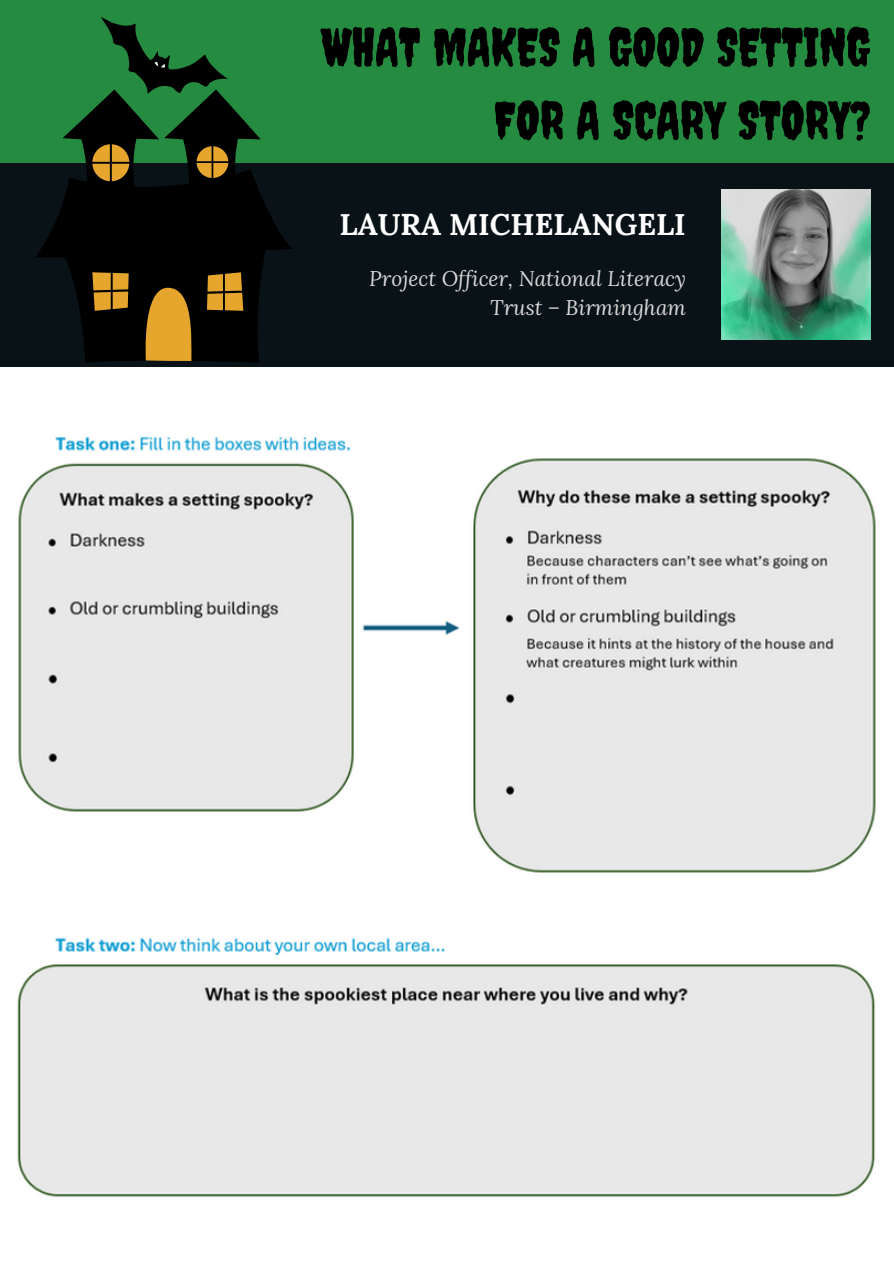
<style>
.page{position:relative;width:894px;height:1264px;background:#fff}
.page>*{position:absolute;margin:0;border:0;box-sizing:border-box;transform-origin:0 0}
.t1{font:52.5px/73.2px "Creepster";color:#000;text-align:right}
.t2{font:700 30px "Lora";color:#fff}
.t3{font:italic 21px/29.2px "Lora";color:#d9d9d9;text-align:right}
</style>
<div class="page">
<div style="left:0;top:163px;width:893px;height:203px;background:#091217"></div>
<div style="left:0;top:0;width:893px;height:163px;background:#248b40"></div>
<img style="left:721px;top:189px;width:149px;height:150px">
<svg style="left:36px;top:94px;width:257px;height:269px"></svg>
<svg style="left:92px;top:144px;width:151px;height:217px;background:#31270c"></svg>
<svg style="left:101px;top:17px;width:127px;height:77px"></svg>
<img style="left:18px;top:436px;width:858px;height:437px">
<img style="left:17px;top:937px;width:858px;height:261px">
<h1 class="t1" style="left:321px;top:10px;width:551px">WHAT MAKES A GOOD SETTING<br>FOR A SCARY STORY?</h1>
<h2 class="t2" style="left:339px;top:205px;width:348px">LAURA MICHELANGELI</h2>
<p class="t3" style="left:369px;top:263px;width:318px">Project Officer, National Literacy<br>Trust – Birmingham</p>
</div>
